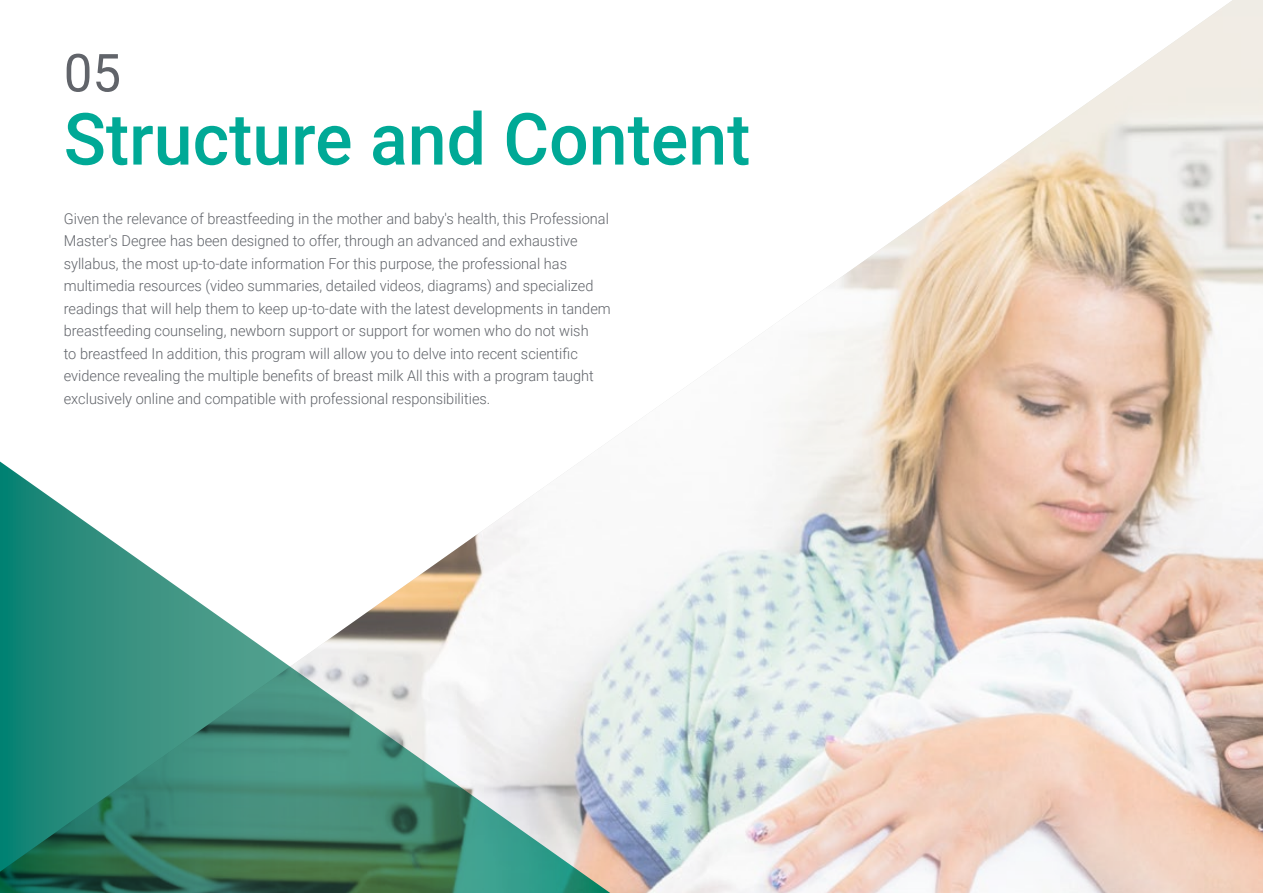
<style>
.page{position:relative;width:1263px;height:893px;background:#fff}
.page>*{position:absolute;margin:0;border:0;box-sizing:border-box;transform-origin:0 0}
.t1{font:500 72px "Roboto";color:#00a996}
.t2{font:52.5px "Roboto";color:#61646a}
.t3{font:300 15px/22.5px "Roboto";color:#61646a}
</style>
<div class="page">
<img style="left:611px;top:0;width:652px;height:893px">
<svg style="left:0;top:446px;width:640px;height:447px"></svg>
<h2 class="t2" style="left:64px;top:36px;width:59px">05</h2>
<h1 class="t1" style="left:64px;top:89px;width:688px">Structure and Content</h1>
<p class="t3" style="left:64px;top:207px;width:548px">Given the relevance of breastfeeding in the mother and baby's health, this Professional Master's Degree has been designed to offer, through an advanced and exhaustive syllabus, the most up-to-date information For this purpose, the professional has multimedia resources (video summaries, detailed videos, diagrams) and specialized readings that will help them to keep up-to-date with the latest developments in tandem breastfeeding counseling, newborn support or support for women who do not wish<br>to breastfeed In addition, this program will allow you to delve into recent scientific evidence revealing the multiple benefits of breast milk All this with a program taught exclusively online and compatible with professional responsibilities.</p>
</div>
